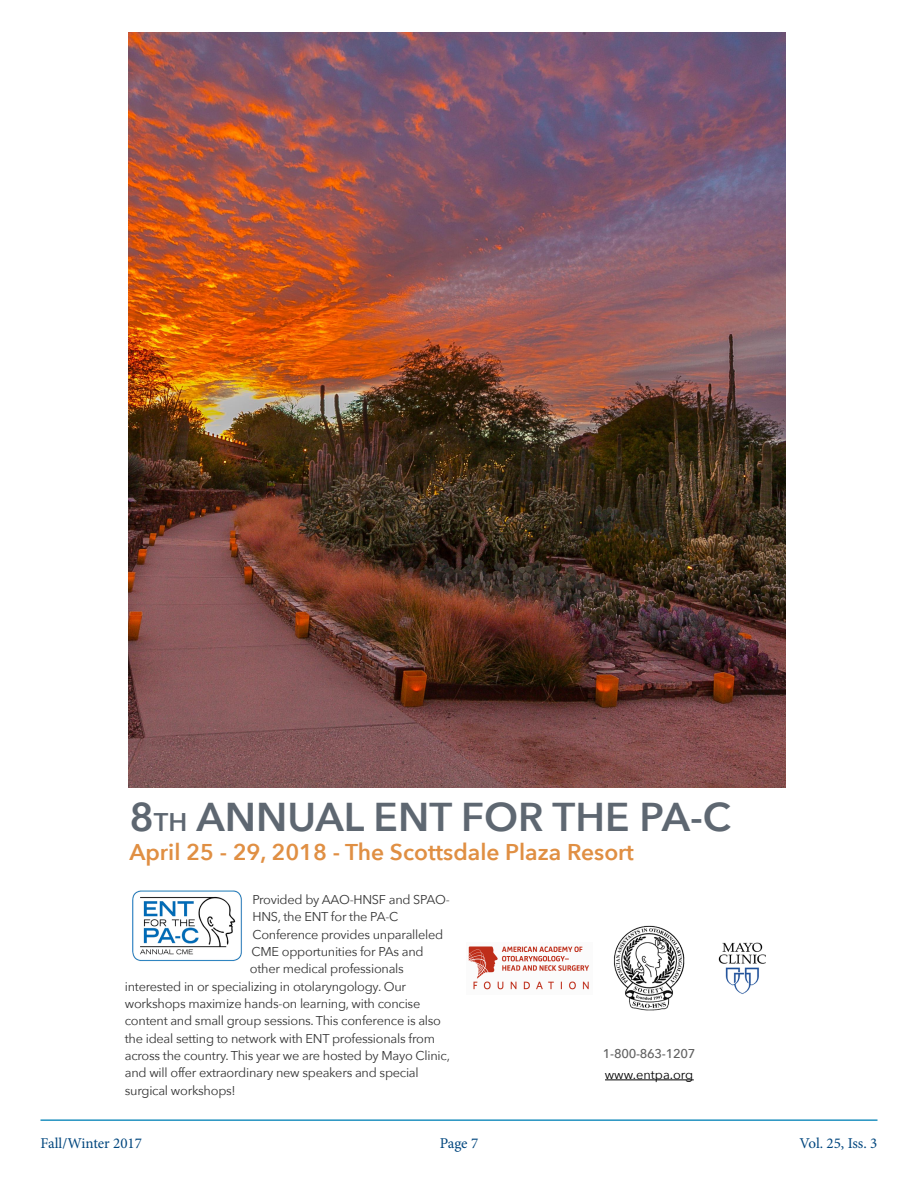
<style>
.page{position:relative;width:918px;height:1188px;background:#fff}
.page>*{position:absolute;margin:0;border:0;box-sizing:border-box;transform-origin:0 0}
.t1{font:600 40.2px "Avenir Next";color:#5e6771}
.t2{font:600 22.8px "Avenir Next";color:#e08f43}
.t3{font:15px "Minion Pro";letter-spacing:-.005em;color:#00467e}
.t4{font:12.75px "Avenir Next";letter-spacing:-.02em;color:#343434}
.t5{font:500 12.75px "Avenir Next";letter-spacing:-.02em;color:#606060}
.t6{font:12.75px "Avenir Next";color:#000}
.s1{font-size:25.5px}
</style>
<div class="page">
<hr style="left:40px;top:1119px;width:838px;height:2px;background:#2191bf">
<img style="left:128px;top:33px;width:657px;height:754px">
<img style="left:614px;top:925px;width:71px;height:86px">
<img style="left:718px;top:942px;width:48px;height:52px">
<img style="left:468px;top:946px;width:122px;height:44px">
<hr style="left:605px;top:1080px;width:89px;height:1px;background:#000">
<img style="left:132px;top:890px;width:110px;height:71px">
<h1 class="t1" style="left:129px;top:783px;width:603px">8<span class="s1">TH</span> ANNUAL ENT FOR THE PA-C</h1>
<h2 class="t2" style="left:129px;top:833px;width:506px">April 25 - 29, 2018 - The Scottsdale Plaza Resort</h2>
<p class="t4" style="left:253px;top:889px;width:199px">Provided by AAO-HNSF and SPAO-</p>
<p class="t4" style="left:253px;top:906px;width:147px">HNS, the ENT for the PA-C</p>
<p class="t4" style="left:253px;top:924px;width:192px">Conference provides unparalleled</p>
<p class="t4" style="left:252px;top:941px;width:174px">CME opportunities for PAs and</p>
<p class="t4" style="left:250px;top:958px;width:156px">other medical professionals</p>
<p class="t4" style="left:125px;top:976px;width:283px">interested in or specializing in otolaryngology. Our</p>
<p class="t4" style="left:125px;top:993px;width:297px">workshops maximize hands-on learning, with concise</p>
<p class="t4" style="left:125px;top:1010px;width:318px">content and small group sessions. This conference is also</p>
<p class="t4" style="left:125px;top:1028px;width:312px">the ideal setting to network with ENT professionals from</p>
<p class="t4" style="left:125px;top:1045px;width:327px">across the country. This year we are hosted by Mayo Clinic,</p>
<p class="t4" style="left:125px;top:1062px;width:295px">and will offer extraordinary new speakers and special</p>
<p class="t4" style="left:125px;top:1080px;width:112px">surgical workshops!</p>
<p class="t5" style="left:603px;top:1043px;width:94px">1-800-863-1207</p>
<p class="t6" style="left:605px;top:1064px;width:90px">www.entpa.org</p>
<p class="t3" style="left:40px;top:1133px;width:103px">Fall/Winter 2017</p>
<p class="t3" style="left:440px;top:1133px;width:40px">Page 7</p>
<p class="t3" style="left:799px;top:1133px;width:80px">Vol. 25, Iss. 3</p>
</div>
